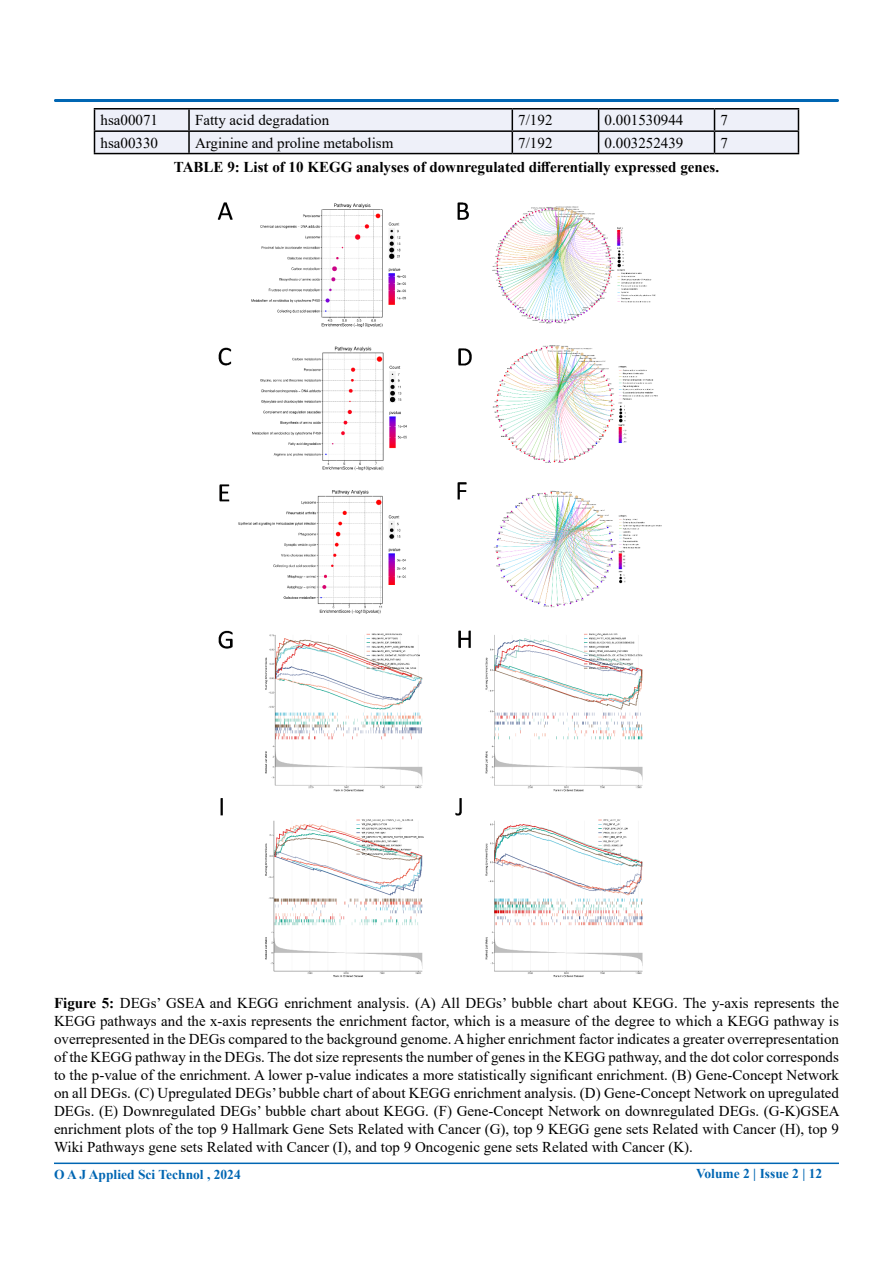
<style>
.page{position:relative;width:893px;height:1263px;background:#fff}
.page>*{position:absolute;margin:0;border:0;box-sizing:border-box;transform-origin:0 0}
.t1{font:15px/18px "Times New Roman";color:#000;text-align:justify}
.t2{font:700 15px "Times New Roman";color:#000}
.t3{font:700 13.5px "Times New Roman";color:#0066b3}
.s1{font-weight:700}
</style>
<div class="page">
<div style="left:54px;top:99px;width:785px;height:3px;border:2px solid #0066b3"></div>
<hr style="left:54px;top:1162px;width:785px;height:2px;background:#0066b3">
<hr style="left:94px;top:108px;width:95px;height:2px;background:#000">
<hr style="left:189px;top:108px;width:323px;height:2px;background:#000">
<hr style="left:512px;top:108px;width:87px;height:2px;background:#000">
<hr style="left:599px;top:108px;width:115px;height:2px;background:#000">
<hr style="left:714px;top:108px;width:85px;height:2px;background:#000">
<svg style="left:94px;top:109px;width:705px;height:44px;background:#dfe1e9"></svg>
<hr style="left:94px;top:153px;width:95px;height:1px;background:#000">
<hr style="left:189px;top:153px;width:323px;height:1px;background:#000">
<hr style="left:512px;top:153px;width:87px;height:1px;background:#000">
<hr style="left:599px;top:153px;width:115px;height:1px;background:#000">
<hr style="left:714px;top:153px;width:85px;height:1px;background:#000">
<img style="left:217px;top:202px;width:445px;height:776px">
<p class="t1" style="left:100px;top:111px;width:59px">hsa00071</p>
<p class="t1" style="left:195px;top:111px;width:136px">Fatty acid degradation</p>
<p class="t1" style="left:518px;top:111px;width:36px">7/192</p>
<p class="t1" style="left:605px;top:111px;width:80px">0.001530944</p>
<p class="t1" style="left:720px;top:111px;width:9px">7</p>
<p class="t1" style="left:100px;top:133px;width:59px">hsa00330</p>
<p class="t1" style="left:195px;top:133px;width:200px">Arginine and proline metabolism</p>
<p class="t1" style="left:518px;top:133px;width:36px">7/192</p>
<p class="t1" style="left:605px;top:133px;width:80px">0.003252439</p>
<p class="t1" style="left:720px;top:133px;width:9px">7</p>
<p class="t2" style="left:174px;top:156px;width:547px">TABLE 9: List of 10 KEGG analyses of downregulated differentially expressed genes.</p>
<p class="t1" style="left:54px;top:993px;width:787px"><span class="s1">Figure 5:</span> DEGs’ GSEA and KEGG enrichment analysis. (A) All DEGs’ bubble chart about KEGG. The y-axis represents the KEGG pathways and the x-axis represents the enrichment factor, which is a measure of the degree to which a KEGG pathway is overrepresented in the DEGs compared to the background genome. A higher enrichment factor indicates a greater overrepresentation of the KEGG pathway in the DEGs. The dot size represents the number of genes in the KEGG pathway, and the dot color corresponds to the p-value of the enrichment. A lower p-value indicates a more statistically significant enrichment. (B) Gene-Concept Network on all DEGs. (C) Upregulated DEGs’ bubble chart of about KEGG enrichment analysis. (D) Gene-Concept Network on upregulated DEGs. (E) Downregulated DEGs’ bubble chart about KEGG. (F) Gene-Concept Network on downregulated DEGs. (G-K)GSEA enrichment plots of the top 9 Hallmark Gene Sets Related with Cancer (G), top 9 KEGG gene sets Related with Cancer (H), top 9<br>Wiki Pathways gene sets Related with Cancer (I), and top 9 Oncogenic gene sets Related with Cancer (K).</p>
<p class="t3" style="left:54px;top:1164px;width:188px">O A J Applied Sci Technol , 2024</p>
<p class="t3" style="left:696px;top:1163px;width:128px">Volume 2 | Issue 2 | 12</p>
</div>
